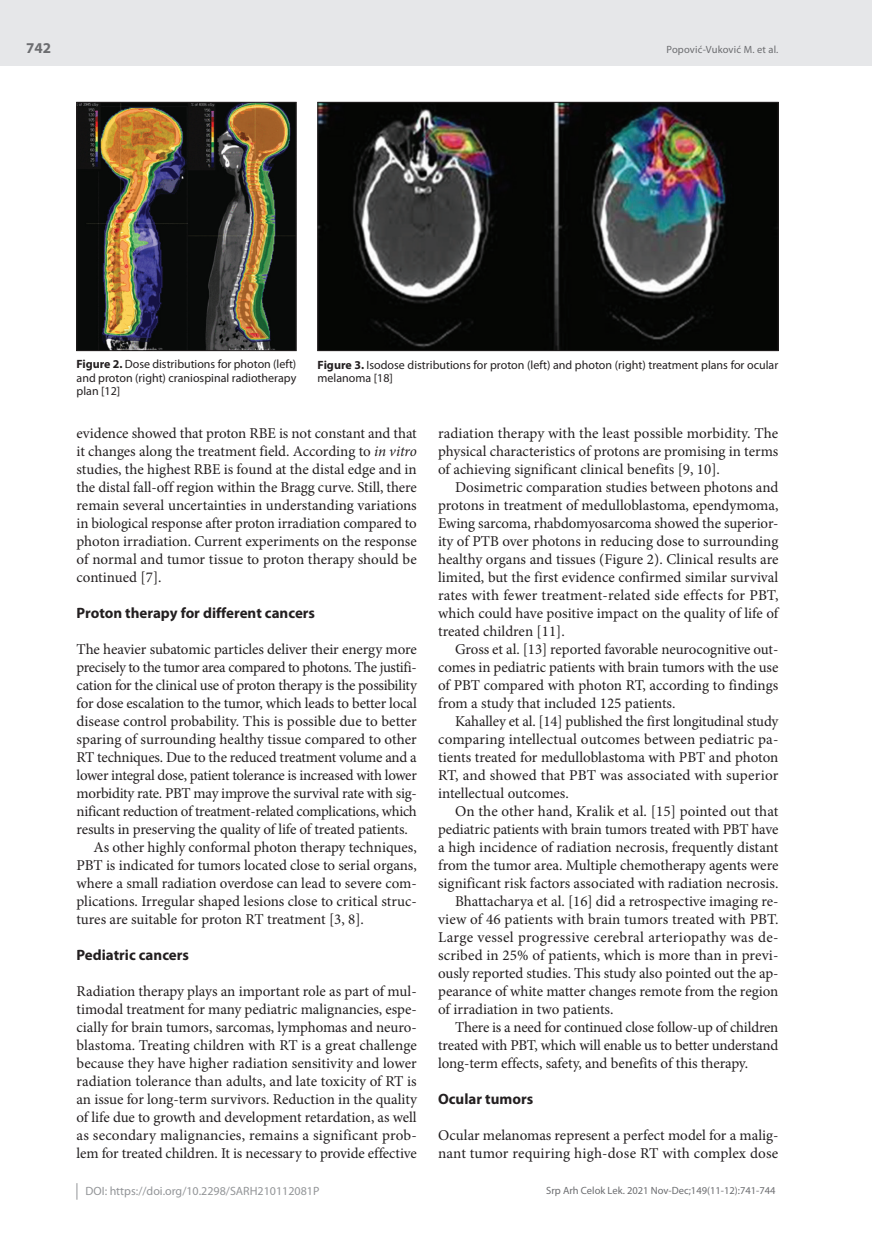
<style>
.page{position:relative;width:872px;height:1234px;background:#fff}
.page>*{position:absolute;margin:0;border:0;box-sizing:border-box;transform-origin:0 0}
.t1{font:15px/18px "Minion Pro";letter-spacing:-.005em;color:#231f20;text-align:justify}
.t2{font:700 15px "Myriad Pro";color:#231f20}
.t3{font:15px "Minion Pro";letter-spacing:-.025em;color:#231f20}
.t4{font:15px "Minion Pro";letter-spacing:.015em;color:#231f20}
.t5{font:700 15px "Myriad Pro";color:#6c6d70}
.t6{font:12px/13.5px "Myriad Pro";color:#231f20;text-align:justify}
.t7{font:12px "Myriad Pro";color:#939598}
.t8{font:10.5px "Myriad Pro";color:#6c6d70}
.s1{font-weight:700}
.s2{font-style:italic}
</style>
<div class="page">
<div style="left:0;top:0;width:872px;height:66px;background:#e6e7e9"></div>
<svg style="left:77px;top:1183px;width:1px;height:16px"></svg>
<img style="left:79px;top:104px;width:215px;height:245px">
<div style="left:77px;top:102px;width:219px;height:249px;border:1px solid #231f20"></div>
<img style="left:319px;top:104px;width:457px;height:245px">
<div style="left:317px;top:102px;width:461px;height:249px;border:1px solid #231f20"></div>
<p class="t5" style="left:26px;top:38px;width:26px">742</p>
<p class="t8" style="left:666px;top:43px;width:113px">Popović-Vuković M. et al.</p>
<p class="t6" style="left:77px;top:357px;width:221px"><span class="s1">Figure 2.</span> Dose distributions for photon (left) and proton (right) craniospinal radiotherapy plan [12]</p>
<p class="t6" style="left:317px;top:358px;width:462px"><span class="s1">Figure 3.</span> Isodose distributions for proton (left) and photon (right) treatment plans for ocular melanoma [18]</p>
<p class="t1" style="left:77px;top:424px;width:342px">evidence showed that proton RBE is not constant and that it changes along the treatment field. According to <span class="s2">in vitro </span>studies, the highest RBE is found at the distal edge and in the distal fall-off region within the Bragg curve. Still, there remain several uncertainties in understanding variations in biological response after proton irradiation compared to photon irradiation. Current experiments on the response of normal and tumor tissue to proton therapy should be continued [7].</p>
<p class="t2" style="left:77px;top:603px;width:240px">Proton therapy for different cancers</p>
<p class="t1" style="left:77px;top:640px;width:342px">The heavier subatomic particles deliver their energy more</p>
<p class="t3" style="left:77px;top:657px;width:342px">precisely to the tumor area compared to photons. The justifi-</p>
<p class="t1" style="left:77px;top:676px;width:342px">cation for the clinical use of proton therapy is the possibility</p>
<p class="t1" style="left:77px;top:694px;width:342px">for dose escalation to the tumor, which leads to better local</p>
<p class="t1" style="left:77px;top:712px;width:342px">disease control probability. This is possible due to better</p>
<p class="t1" style="left:77px;top:730px;width:342px">sparing of surrounding healthy tissue compared to other</p>
<p class="t1" style="left:77px;top:748px;width:342px">RT techniques. Due to the reduced treatment volume and a</p>
<p class="t1" style="left:77px;top:766px;width:342px">lower integral dose, patient tolerance is increased with lower</p>
<p class="t1" style="left:77px;top:784px;width:342px">morbidity rate. PBT may improve the survival rate with sig-</p>
<p class="t1" style="left:77px;top:802px;width:342px">nificant reduction of treatment-related complications, which</p>
<p class="t1" style="left:77px;top:820px;width:333px">results in preserving the quality of life of treated patients.</p>
<p class="t1" style="left:94px;top:838px;width:325px">As other highly conformal photon therapy techniques,</p>
<p class="t1" style="left:77px;top:856px;width:342px">PBT is indicated for tumors located close to serial organs,</p>
<p class="t1" style="left:77px;top:874px;width:342px">where a small radiation overdose can lead to severe com-</p>
<p class="t1" style="left:77px;top:892px;width:342px">plications. Irregular shaped lesions close to critical struc-</p>
<p class="t1" style="left:77px;top:910px;width:289px">tures are suitable for proton RT treatment [3, 8].</p>
<p class="t2" style="left:77px;top:945px;width:114px">Pediatric cancers</p>
<p class="t1" style="left:77px;top:982px;width:342px">Radiation therapy plays an important role as part of mul&shy;timodal treatment for many pediatric malignancies, espe&shy;cially for brain tumors, sarcomas, lymphomas and neuro&shy;blastoma. Treating children with RT is a great challenge because they have higher radiation sensitivity and lower radiation tolerance than adults, and late toxicity of RT is an issue for long-term survivors. Reduction in the quality of life due to growth and development retardation, as well as secondary malignancies, remains a significant prob&shy;lem for treated children. It is necessary to provide effective</p>
<p class="t1" style="left:438px;top:424px;width:342px">radiation therapy with the least possible morbidity. The physical characteristics of protons are promising in terms of achieving significant clinical benefits [9, 10].</p>
<p class="t1" style="left:438px;top:478px;width:342px;text-indent:17px">Dosimetric comparation studies between photons and protons in treatment of medulloblastoma, ependymoma, Ewing sarcoma, rhabdomyosarcoma showed the superior&shy;ity of PTB over photons in reducing dose to surrounding healthy organs and tissues (Figure 2). Clinical results are limited, but the first evidence confirmed similar survival rates with fewer treatment-related side effects for PBT, which could have positive impact on the quality of life of treated children [11].</p>
<p class="t1" style="left:438px;top:640px;width:342px;text-indent:17px">Gross et al. [13] reported favorable neurocognitive out&shy;comes in pediatric patients with brain tumors with the use of PBT compared with photon RT, according to findings from a study that included 125 patients.</p>
<p class="t1" style="left:438px;top:712px;width:342px;text-indent:17px">Kahalley et al. [14] published the first longitudinal study comparing intellectual outcomes between pediatric pa&shy;tients treated for medulloblastoma with PBT and photon RT, and showed that PBT was associated with superior intellectual outcomes.</p>
<p class="t1" style="left:455px;top:802px;width:325px">On the other hand, Kralik et al. [15] pointed out that</p>
<p class="t1" style="left:438px;top:820px;width:342px">pediatric patients with brain tumors treated with PBT have</p>
<p class="t1" style="left:438px;top:838px;width:342px">a high incidence of radiation necrosis, frequently distant</p>
<p class="t1" style="left:438px;top:856px;width:342px">from the tumor area. Multiple chemotherapy agents were</p>
<p class="t1" style="left:438px;top:874px;width:342px">significant risk factors associated with radiation necrosis.</p>
<p class="t1" style="left:455px;top:892px;width:325px">Bhattacharya et al. [16] did a retrospective imaging re-</p>
<p class="t1" style="left:438px;top:910px;width:342px">view of 46 patients with brain tumors treated with PBT.</p>
<p class="t4" style="left:438px;top:927px;width:342px">Large vessel progressive cerebral arteriopathy was de-</p>
<p class="t1" style="left:438px;top:946px;width:342px">scribed in 25% of patients, which is more than in previ-</p>
<p class="t1" style="left:438px;top:964px;width:342px">ously reported studies. This study also pointed out the ap-</p>
<p class="t1" style="left:438px;top:982px;width:342px">pearance of white matter changes remote from the region</p>
<p class="t1" style="left:438px;top:1000px;width:177px">of irradiation in two patients.</p>
<p class="t1" style="left:455px;top:1018px;width:325px">There is a need for continued close follow-up of children</p>
<p class="t1" style="left:438px;top:1036px;width:342px">treated with PBT, which will enable us to better understand</p>
<p class="t1" style="left:438px;top:1054px;width:311px">long-term effects, safety, and benefits of this therapy.</p>
<p class="t2" style="left:438px;top:1089px;width:97px">Ocular tumors</p>
<p class="t1" style="left:438px;top:1126px;width:342px">Ocular melanomas represent a perfect model for a malig&shy;nant tumor requiring high-dose RT with complex dose</p>
<p class="t7" style="left:86px;top:1183px;width:235px">DOI: https://doi.org/10.2298/SARH210112081P</p>
<p class="t8" style="left:546px;top:1184px;width:231px">Srp Arh Celok Lek. 2021 Nov-Dec;149(11-12):741-744</p>
</div>
